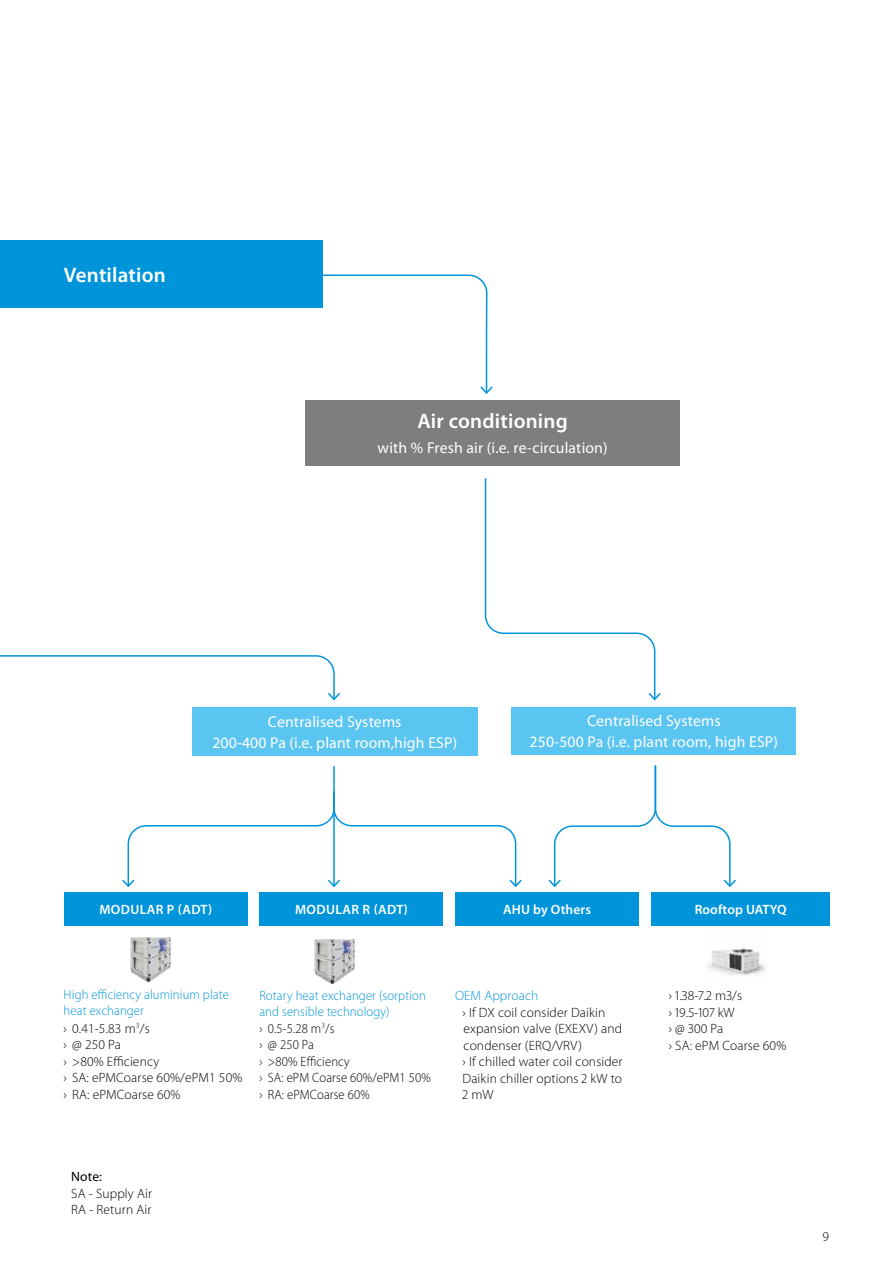
<style>
.page{position:relative;width:893px;height:1263px;background:#fff}
.page>*{position:absolute;margin:0;border:0;box-sizing:border-box;transform-origin:0 0}
.t1{font:600 21px "Myriad Pro";letter-spacing:.01em;color:#fff}
.t2{font:15.75px/20.5px "Myriad Pro";letter-spacing:.01em;color:#fff;text-align:center}
.t3{font:300 13.5px/16.5px "Myriad Pro";letter-spacing:.01em;color:#000}
.t4{font:300 13.5px/16.5px "Myriad Pro";letter-spacing:.01em;color:#000;scale:.94 1}
.t5{font:600 13.5px "Myriad Pro";letter-spacing:.015em;color:#fff}
.t6{font:300 13.5px "Myriad Pro";letter-spacing:.01em;color:#0095db}
.t7{font:13.5px "Myriad Pro";color:#000}
.s1{color:#0095db}
</style>
<div class="page">
<div style="left:64px;top:892px;width:184px;height:33px;background:#0095db"></div>
<div style="left:259px;top:892px;width:184px;height:33px;background:#0095db"></div>
<img style="left:130px;top:937px;width:41px;height:46px">
<img style="left:314px;top:939px;width:41px;height:46px">
<div style="left:455px;top:892px;width:184px;height:33px;background:#0095db"></div>
<img style="left:707px;top:943px;width:59px;height:33px">
<div style="left:192px;top:707px;width:285px;height:49px;background:#5bc5f2"></div>
<div style="left:305px;top:400px;width:375px;height:65px;background:#7e7e7d"></div>
<div style="left:511px;top:707px;width:285px;height:47px;background:#5bc5f2"></div>
<div style="left:652px;top:892px;width:178px;height:33px;background:#0095db"></div>
<svg style="left:322px;top:274px;width:171px;height:120px"></svg>
<svg style="left:484px;top:478px;width:177px;height:223px"></svg>
<hr style="left:333px;top:766px;width:2px;height:120px;background:#0095db">
<svg style="left:548px;top:765px;width:188px;height:123px"></svg>
<svg style="left:0;top:655px;width:335px;height:36px"></svg>
<svg style="left:328px;top:691px;width:12px;height:10px"></svg>
<svg style="left:122px;top:790px;width:400px;height:98px"></svg>
<div style="left:0;top:241px;width:322px;height:67px;background:#0095db"></div>
<h1 class="t1" style="left:64px;top:263px;width:103px">Ventilation</h1>
<h1 class="t1" style="left:417px;top:409px;width:152px">Air conditioning</h1>
<p class="t2" style="left:378px;top:438px;width:232px">with % Fresh air (i.e. re-circulation)</p>
<p class="t2" style="left:212px;top:712px;width:246px">Centralised Systems<br>200-400 Pa (i.e. plant room,high ESP)</p>
<p class="t2" style="left:530px;top:711px;width:250px">Centralised Systems<br>250-500 Pa (i.e. plant room, high ESP)</p>
<p class="t5" style="left:99px;top:902px;width:114px">MODULAR P (ADT)</p>
<p class="t5" style="left:295px;top:902px;width:114px">MODULAR R (ADT)</p>
<p class="t5" style="left:503px;top:902px;width:89px">AHU by Others</p>
<p class="t3" style="left:64px;top:986px;width:180px"><span class="s1">High efficiency aluminium plate heat exchanger<br></span>› 0.41-5.83 m<sup>3</sup>/s<br>› @ 250 Pa<br>› &gt;80% Efficiency<br>› SA: ePMCoarse 60%/ePM1 50% › RA: ePMCoarse 60%</p>
<p class="t4" style="left:259px;top:987px;width:184px"><span class="s1">Rotary heat exchanger (sorption and sensible technology)<br></span>› 0.5-5.28 m<sup>3</sup>/s<br>› @ 250 Pa<br>› &gt;80% Efficiency<br>› SA: ePM Coarse 60%/ePM1 50% › RA: ePMCoarse 60%</p>
<p class="t6" style="left:455px;top:988px;width:85px">OEM Approach</p>
<p class="t3" style="left:462px;top:1004px;width:162px">› If DX coil consider Daikin expansion valve (EXEXV) and condenser (ERQ/VRV)<br>› If chilled water coil consider<br>Daikin chiller options 2 kW to<br>2 mW</p>
<p class="t7" style="left:71px;top:1169px;width:32px">Note:</p>
<p class="t3" style="left:71px;top:1185px;width:82px">SA - Supply Air<br>RA - Return Air</p>
<p class="t5" style="left:695px;top:902px;width:94px">Rooftop UATYQ</p>
<p class="t3" style="left:669px;top:987px;width:119px">› 1.38-7.2 m3/s<br>› 19.5-107 kW<br>› @ 300 Pa<br>› SA: ePM Coarse 60%</p>
<p class="t3" style="left:822px;top:1229px;width:8px">9</p>
</div>
